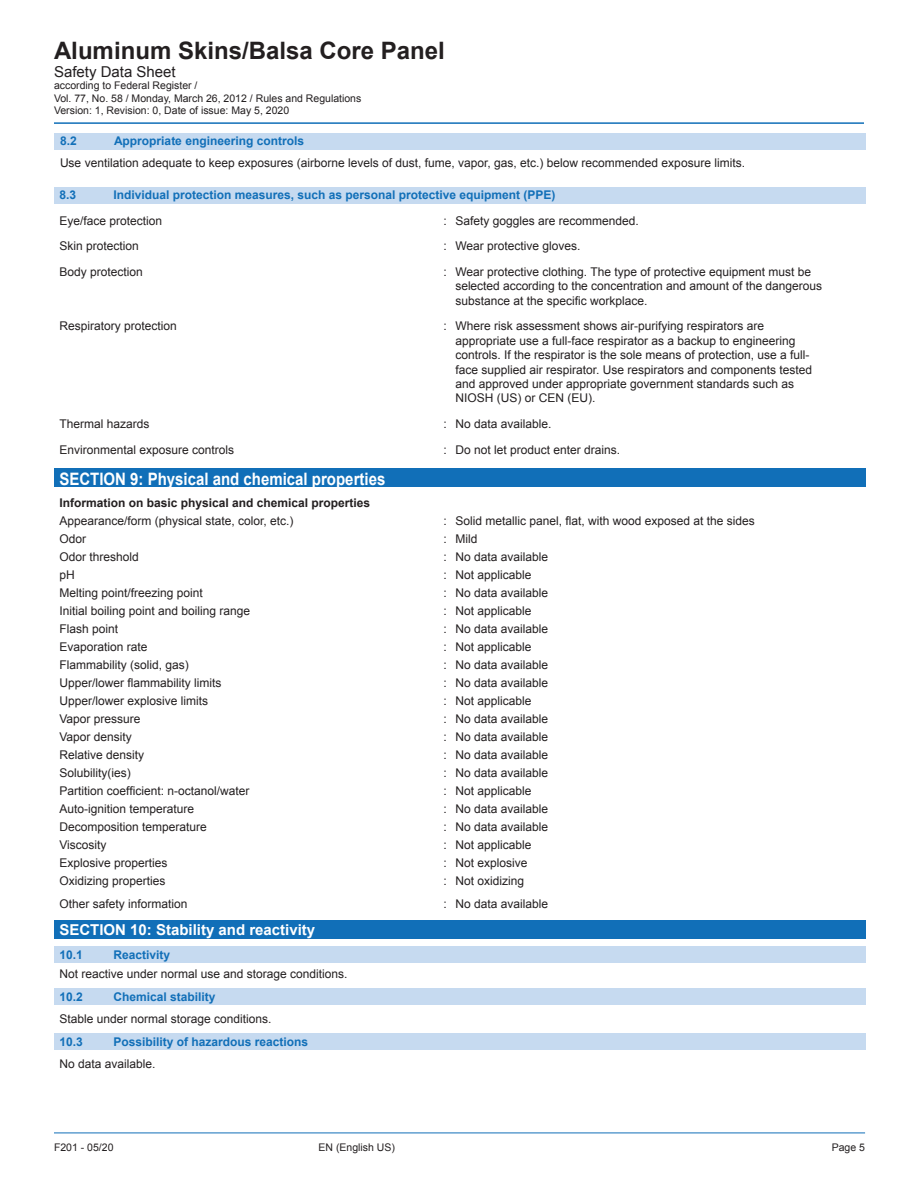
<style>
.page{position:relative;width:918px;height:1188px;background:#fff}
.page>*{position:absolute;margin:0;border:0;box-sizing:border-box;transform-origin:0 0}
.t1{font:700 24px "Arial";color:#231f20}
.Blue_Header{font:700 17.1px "Arial";color:#fff;scale:.88 1}
.Blue_Header-2{font:700 15px "Arial";color:#fff}
.t2{font:15px "Arial";color:#231f20}
.t3{font:12px/14.4px "Arial";color:#231f20}
.SubHead{font:700 12px "Arial";color:#116fb8}
.t4{font:700 12px "Arial";color:#231f20}
.t5{font:10.5px "Arial";color:#231f20}
</style>
<div class="page">
<hr style="left:54px;top:1133px;width:811px;height:1px;background:#116fb8">
<div style="left:54px;top:469px;width:811px;height:18px;background:#116fb8"></div>
<div style="left:54px;top:920px;width:811px;height:19px;background:#116fb8"></div>
<div style="left:54px;top:187px;width:811px;height:17px;background:#c6daf0"></div>
<div style="left:54px;top:946px;width:811px;height:17px;background:#c6daf0"></div>
<div style="left:54px;top:988px;width:811px;height:17px;background:#c6daf0"></div>
<div style="left:54px;top:1034px;width:811px;height:16px;background:#c6daf0"></div>
<hr style="left:54px;top:122px;width:810px;height:2px;background:#116fb8">
<div style="left:54px;top:133px;width:811px;height:17px;background:#c6daf0"></div>
<p class="t1" style="left:54px;top:34px;width:392px">Aluminum Skins/Balsa Core Panel</p>
<p class="t2" style="left:54px;top:61px;width:123px">Safety Data Sheet</p>
<p class="t5" style="left:54px;top:79px;width:145px">according to Federal Register /</p>
<p class="t5" style="left:54px;top:91px;width:309px">Vol. 77, No. 58 / Monday, March 26, 2012 / Rules and Regulations</p>
<p class="t5" style="left:54px;top:104px;width:237px">Version: 1, Revision: 0, Date of issue: May 5, 2020</p>
<p class="SubHead" style="left:60px;top:133px;width:18px">8.2</p>
<p class="SubHead" style="left:114px;top:133px;width:192px">Appropriate engineering controls</p>
<p class="t3" style="left:60px;top:156px;width:687px">Use ventilation adequate to keep exposures (airborne levels of dust, fume, vapor, gas, etc.) below recommended exposure limits.</p>
<p class="SubHead" style="left:59px;top:187px;width:18px">8.3</p>
<p class="SubHead" style="left:113px;top:187px;width:444px">Individual protection measures, such as personal protective equipment (PPE)</p>
<p class="t3" style="left:59px;top:213px;width:104px">Eye/face protection</p>
<p class="t3" style="left:443px;top:213px;width:197px">: Safety goggles are recommended.</p>
<p class="t3" style="left:59px;top:239px;width:81px">Skin protection</p>
<p class="t3" style="left:443px;top:239px;width:139px">: Wear protective gloves.</p>
<p class="t3" style="left:59px;top:265px;width:85px">Body protection</p>
<p class="t3" style="left:455px;top:265px;width:368px;text-indent:-12px">: Wear protective clothing. The type of protective equipment must be selected according to the concentration and amount of the dangerous substance at the specific workplace.</p>
<p class="t3" style="left:59px;top:319px;width:119px">Respiratory protection</p>
<p class="t3" style="left:455px;top:319px;width:358px;text-indent:-12px">: Where risk assessment shows air-purifying respirators are appropriate use a full-face respirator as a backup to engineering controls. If the respirator is the sole means of protection, use a full&shy;face supplied air respirator. Use respirators and components tested and approved under appropriate government standards such as NIOSH (US) or CEN (EU).</p>
<p class="t3" style="left:59px;top:417px;width:92px">Thermal hazards</p>
<p class="t3" style="left:443px;top:417px;width:110px">: No data available.</p>
<p class="t3" style="left:59px;top:443px;width:176px">Environmental exposure controls</p>
<p class="t3" style="left:443px;top:443px;width:178px">: Do not let product enter drains.</p>
<p class="Blue_Header" style="left:59px;top:467px;width:372px">SECTION 9: Physical and chemical properties</p>
<p class="t4" style="left:59px;top:495px;width:312px">Information on basic physical and chemical properties</p>
<p class="t3" style="left:59px;top:514px;width:236px">Appearance/form (physical state, color, etc.)</p>
<p class="t3" style="left:443px;top:514px;width:313px">: Solid metallic panel, flat, with wood exposed at the sides</p>
<p class="t3" style="left:59px;top:532px;width:28px">Odor</p>
<p class="t3" style="left:443px;top:532px;width:35px">: Mild</p>
<p class="t3" style="left:59px;top:550px;width:81px">Odor threshold</p>
<p class="t3" style="left:443px;top:550px;width:106px">: No data available</p>
<p class="t3" style="left:59px;top:568px;width:17px">pH</p>
<p class="t3" style="left:443px;top:568px;width:90px">: Not applicable</p>
<p class="t3" style="left:59px;top:586px;width:145px">Melting point/freezing point</p>
<p class="t3" style="left:443px;top:586px;width:106px">: No data available</p>
<p class="t3" style="left:59px;top:604px;width:192px">Initial boiling point and boiling range</p>
<p class="t3" style="left:443px;top:604px;width:90px">: Not applicable</p>
<p class="t3" style="left:59px;top:622px;width:60px">Flash point</p>
<p class="t3" style="left:443px;top:622px;width:106px">: No data available</p>
<p class="t3" style="left:59px;top:640px;width:90px">Evaporation rate</p>
<p class="t3" style="left:443px;top:640px;width:90px">: Not applicable</p>
<p class="t3" style="left:59px;top:658px;width:131px">Flammability (solid, gas)</p>
<p class="t3" style="left:443px;top:658px;width:106px">: No data available</p>
<p class="t3" style="left:59px;top:676px;width:164px">Upper/lower flammability limits</p>
<p class="t3" style="left:443px;top:676px;width:106px">: No data available</p>
<p class="t3" style="left:59px;top:694px;width:150px">Upper/lower explosive limits</p>
<p class="t3" style="left:443px;top:694px;width:90px">: Not applicable</p>
<p class="t3" style="left:59px;top:712px;width:83px">Vapor pressure</p>
<p class="t3" style="left:443px;top:712px;width:106px">: No data available</p>
<p class="t3" style="left:59px;top:730px;width:74px">Vapor density</p>
<p class="t3" style="left:443px;top:730px;width:106px">: No data available</p>
<p class="t3" style="left:59px;top:748px;width:86px">Relative density</p>
<p class="t3" style="left:443px;top:748px;width:106px">: No data available</p>
<p class="t3" style="left:59px;top:766px;width:73px">Solubility(ies)</p>
<p class="t3" style="left:443px;top:766px;width:106px">: No data available</p>
<p class="t3" style="left:59px;top:784px;width:192px">Partition coefficient: n-octanol/water</p>
<p class="t3" style="left:443px;top:784px;width:90px">: Not applicable</p>
<p class="t3" style="left:59px;top:802px;width:136px">Auto-ignition temperature</p>
<p class="t3" style="left:443px;top:802px;width:106px">: No data available</p>
<p class="t3" style="left:59px;top:820px;width:149px">Decomposition temperature</p>
<p class="t3" style="left:443px;top:820px;width:106px">: No data available</p>
<p class="t3" style="left:59px;top:838px;width:49px">Viscosity</p>
<p class="t3" style="left:443px;top:838px;width:90px">: Not applicable</p>
<p class="t3" style="left:59px;top:856px;width:110px">Explosive properties</p>
<p class="t3" style="left:443px;top:856px;width:86px">: Not explosive</p>
<p class="t3" style="left:59px;top:874px;width:108px">Oxidizing properties</p>
<p class="t3" style="left:443px;top:874px;width:82px">: Not oxidizing</p>
<p class="t3" style="left:59px;top:896px;width:130px">Other safety information</p>
<p class="t3" style="left:443px;top:896px;width:106px">: No data available</p>
<p class="Blue_Header-2" style="left:59px;top:919px;width:257px">SECTION 10: Stability and reactivity</p>
<p class="SubHead" style="left:59px;top:947px;width:25px">10.1</p>
<p class="SubHead" style="left:113px;top:947px;width:58px">Reactivity</p>
<p class="t3" style="left:59px;top:967px;width:290px">Not reactive under normal use and storage conditions.</p>
<p class="SubHead" style="left:59px;top:989px;width:25px">10.2</p>
<p class="SubHead" style="left:113px;top:989px;width:104px">Chemical stability</p>
<p class="t3" style="left:59px;top:1012px;width:214px">Stable under normal storage conditions.</p>
<p class="SubHead" style="left:59px;top:1034px;width:25px">10.3</p>
<p class="SubHead" style="left:113px;top:1034px;width:196px">Possibility of hazardous reactions</p>
<p class="t3" style="left:59px;top:1057px;width:98px">No data available.</p>
<p class="t5" style="left:54px;top:1141px;width:61px">F201 - 05/20</p>
<p class="t5" style="left:319px;top:1141px;width:78px">EN (English US)</p>
<p class="t5" style="left:832px;top:1141px;width:35px">Page 5</p>
</div>
